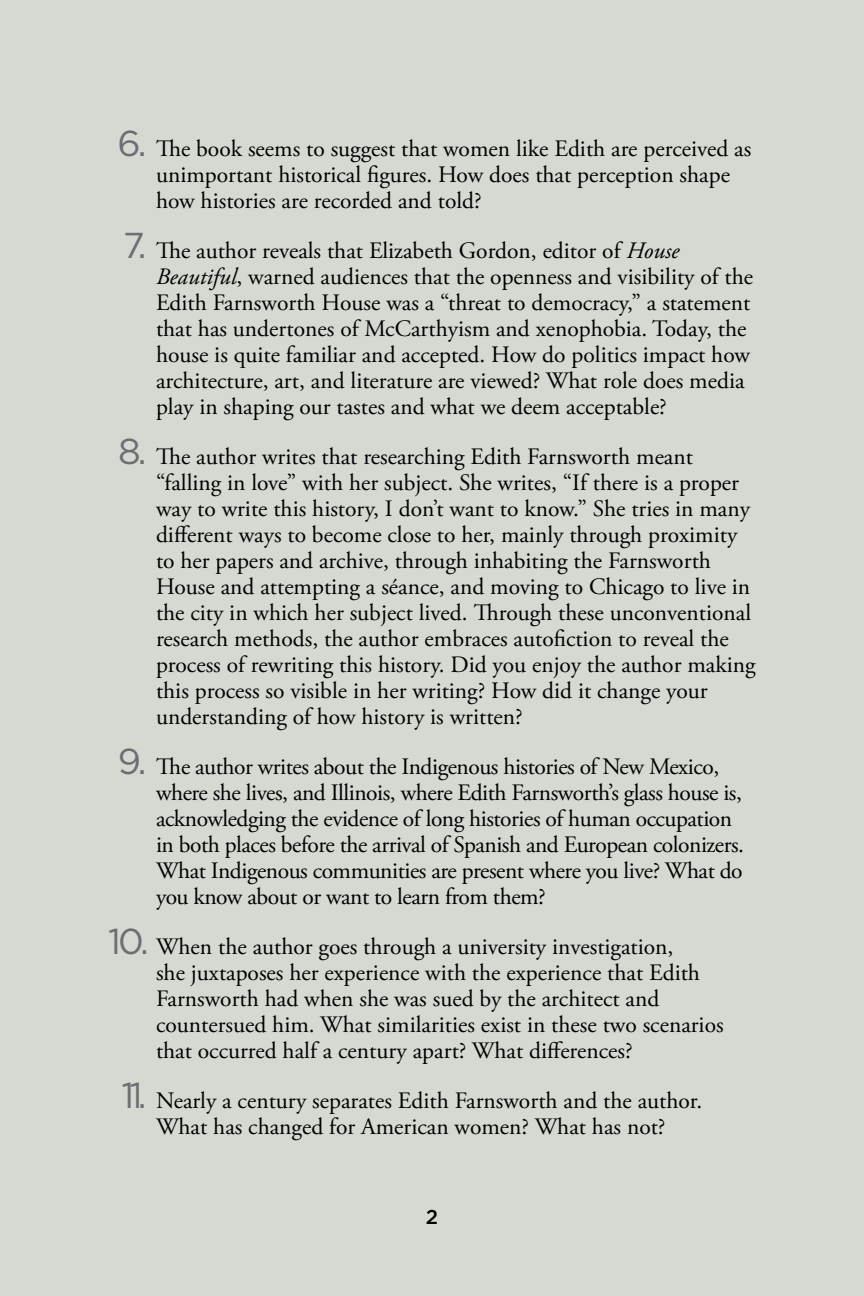
<style>
.page{position:relative;width:864px;height:1296px;background:#d4d9d2}
.page>*{position:absolute;margin:0;border:0;box-sizing:border-box;transform-origin:0 0}
.t1{font:23.6px/26px "Adobe Garamond Pro";color:#000}
.t2{font:23.6px/26px "Adobe Garamond Pro";letter-spacing:-.02em;color:#000}
.t3{font:500 20px "Gotham";color:#000}
.s1{font-family:"Gotham";font-size:36px;color:#6d6e71}
.s2{font-style:italic}
</style>
<div class="page">
<p class="t1" style="left:156px;top:137px;width:597px;text-indent:-38px"><span class="s1">6.</span> The book seems to suggest that women like Edith are perceived as unimportant historical figures. How does that perception shape how histories are recorded and told?</p>
<p class="t1" style="left:156px;top:239px;width:599px;text-indent:-33px"><span class="s1">7.</span> The author reveals that Elizabeth Gordon, editor of <span class="s2">House Beautiful</span>, warned audiences that the openness and visibility of the Edith Farnsworth House was a “threat to democracy,” a statement that has undertones of McCarthyism and xenophobia. Today, the house is quite familiar and accepted. How do politics impact how architecture, art, and literature are viewed? What role does media play in shaping our tastes and what we deem acceptable?</p>
<p class="t1" style="left:156px;top:445px;width:601px;text-indent:-38px"><span class="s1">8.</span> The author writes that researching Edith Farnsworth meant “falling in love” with her subject. She writes, “If there is a proper way to write this history, I don’t want to know.” She tries in many different ways to become close to her, mainly through proximity to her papers and archive, through inhabiting the Farnsworth House and attempting a séance, and moving to Chicago to live in the city in which her subject lived. Through these unconventional research methods, the author embraces autofiction to reveal the process of rewriting this history. Did you enjoy the author making this process so visible in her writing? How did it change your understanding of how history is written?</p>
<p class="t2" style="left:156px;top:755px;width:590px;text-indent:-38px"><span class="s1">9.</span> The author writes about the Indigenous histories of New Mexico, where she lives, and Illinois, where Edith Farnsworth’s glass house is, acknowledging the evidence of long histories of human occupation in both places before the arrival of Spanish and European colonizers.<br>What Indigenous communities are present where you live? What do you know about or want to learn from them?</p>
<p class="t1" style="left:156px;top:935px;width:569px;text-indent:-48px"><span class="s1">10.</span> When the author goes through a university investigation,<br>she juxtaposes her experience with the experience that Edith Farnsworth had when she was sued by the architect and countersued him. What similarities exist in these two scenarios that occurred half a century apart? What differences?</p>
<p class="t1" style="left:122px;top:1089px;width:582px;text-align:center"><span class="s1">11.</span> Nearly a century separates Edith Farnsworth and the author.<br>What has changed for American women? What has not?</p>
<p class="t3" style="left:426px;top:1204px;width:14px">2</p>
</div>
